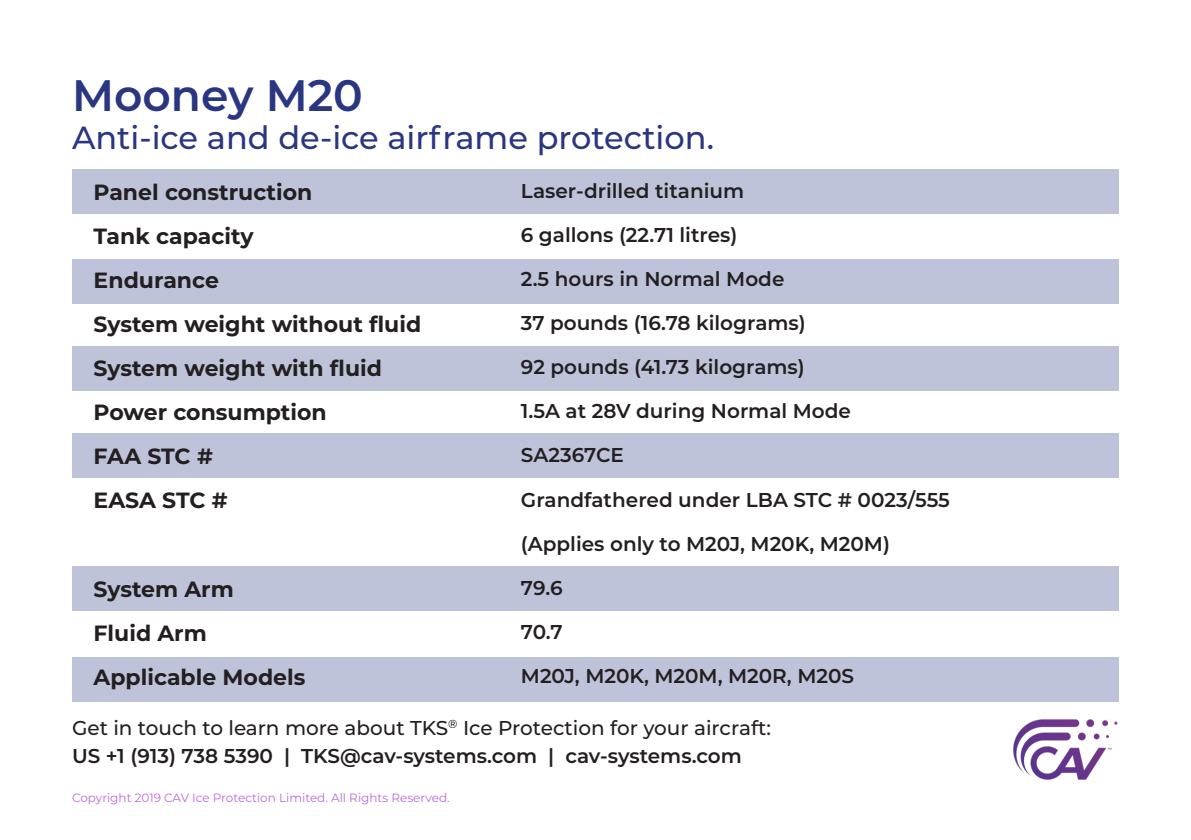
<style>
.page{position:relative;width:1191px;height:840px;background:#fff}
.page>*{position:absolute;margin:0;border:0;box-sizing:border-box;transform-origin:0 0}
.t1{font:600 44px "Montserrat";color:#2a3681}
.t2{font:500 32px "Montserrat";color:#2a3681}
.t3{font:700 22px "Montserrat";color:#231f20}
.t4{font:600 20px "Montserrat";color:#231f20}
.t5{font:500 20px "Montserrat";color:#231f20}
.t6{font:12px "Montserrat";color:#bb6bd9}
</style>
<div class="page">
<div style="left:72px;top:656px;width:1047px;height:44px;background:#bfc3d9"></div>
<div style="left:72px;top:169px;width:1047px;height:44px;background:#bfc3d9"></div>
<div style="left:72px;top:259px;width:1047px;height:45px;background:#bfc3d9"></div>
<div style="left:72px;top:346px;width:1047px;height:44px;background:#bfc3d9"></div>
<div style="left:72px;top:433px;width:1047px;height:44px;background:#bfc3d9"></div>
<div style="left:72px;top:566px;width:1047px;height:44px;background:#bfc3d9"></div>
<img style="left:1013px;top:719px;width:105px;height:60px">
<p class="t1" style="left:72px;top:64px;width:292px">Mooney M20</p>
<p class="t2" style="left:72px;top:115px;width:643px">Anti-ice and de-ice airframe protection.</p>
<p class="t3" style="left:94px;top:176px;width:220px">Panel construction</p>
<p class="t3" style="left:94px;top:220px;width:161px">Tank capacity</p>
<p class="t3" style="left:94px;top:264px;width:127px">Endurance</p>
<p class="t3" style="left:94px;top:308px;width:329px">System weight without fluid</p>
<p class="t3" style="left:94px;top:352px;width:290px">System weight with fluid</p>
<p class="t3" style="left:94px;top:396px;width:235px">Power consumption</p>
<p class="t3" style="left:94px;top:440px;width:121px">FAA STC #</p>
<p class="t3" style="left:94px;top:484px;width:136px">EASA STC #</p>
<p class="t4" style="left:521px;top:177px;width:225px">Laser-drilled titanium</p>
<p class="t4" style="left:521px;top:221px;width:218px">6 gallons (22.71 litres)</p>
<p class="t4" style="left:521px;top:265px;width:265px">2.5 hours in Normal Mode</p>
<p class="t4" style="left:521px;top:309px;width:286px">37 pounds (16.78 kilograms)</p>
<p class="t4" style="left:521px;top:353px;width:285px">92 pounds (41.73 kilograms)</p>
<p class="t4" style="left:521px;top:397px;width:331px">1.5A at 28V during Normal Mode</p>
<p class="t4" style="left:521px;top:441px;width:105px">SA2367CE</p>
<p class="t4" style="left:521px;top:485px;width:430px">Grandfathered under LBA STC # 0023/555</p>
<p class="t4" style="left:521px;top:529px;width:370px">(Applies only to M20J, M20K, M20M)</p>
<p class="t4" style="left:521px;top:573px;width:43px">79.6</p>
<p class="t4" style="left:521px;top:617px;width:43px">70.7</p>
<p class="t4" style="left:521px;top:661px;width:335px">M20J, M20K, M20M, M20R, M20S</p>
<p class="t5" style="left:72px;top:713px;width:700px">Get in touch to learn more about TKS<sup>®</sup> Ice Protection for your aircraft:</p>
<p class="t4" style="left:72px;top:741px;width:671px">US +1 (913) 738 5390 | TKS@cav-systems.com | cav-systems.com</p>
<p class="t6" style="left:72px;top:789px;width:379px">Copyright 2019 CAV Ice Protection Limited. All Rights Reserved.</p>
<p class="t3" style="left:94px;top:572px;width:142px">System Arm</p>
<p class="t3" style="left:94px;top:616px;width:115px">Fluid Arm</p>
<p class="t3" style="left:94px;top:660px;width:213px">Applicable Models</p>
</div>
